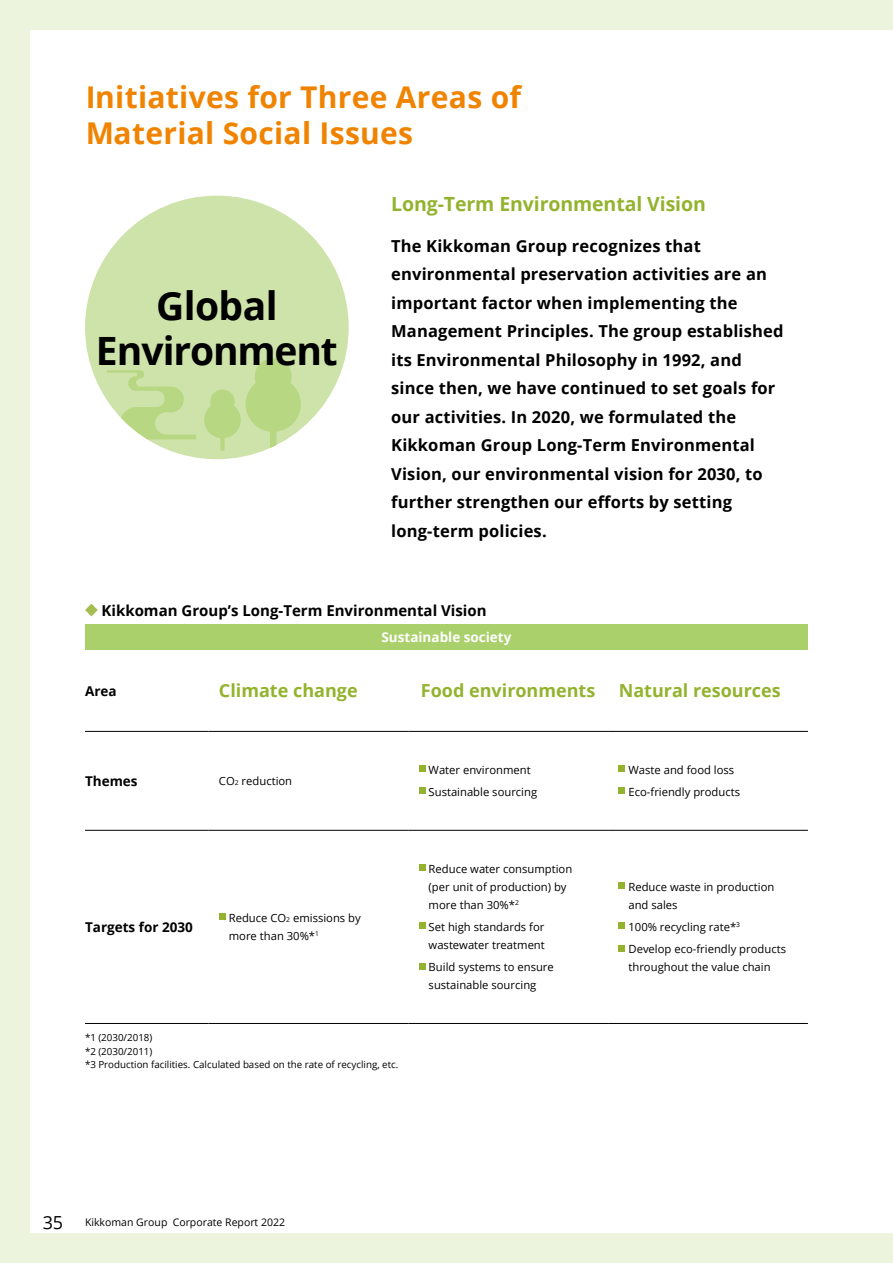
<style>
.page{position:relative;width:893px;height:1263px;background:#fff}
.page>*{position:absolute;margin:0;border:0;box-sizing:border-box;transform-origin:0 0}
.t1{font:700 39px/45px "Open Sans";letter-spacing:-.025em;color:#000;text-align:center}
.t2{font:700 30px/36px "Open Sans";letter-spacing:.01em;color:#f08300}
.t3{font:700 19.5px "Open Sans";letter-spacing:-.005em;color:#93b32e}
.t4{font:700 18px "Open Sans";color:#93b32e}
.t5{font:700 16.5px/28.5px "Open Sans";letter-spacing:.01em;color:#000}
.t6{font:700 15px "Open Sans";color:#000}
.t7{font:700 13.5px "Open Sans";color:#000}
.t8{font:700 13.5px "Open Sans";color:#fff}
.t9{font:11.25px/18px "Open Sans";color:#000}
.t10{font:10.5px "Open Sans";color:#000}
.t11{font:9.75px/13.5px "Open Sans";color:#000}
.s1{font-size:6.75px}
.s2{font-size:18px}
</style>
<div class="page">
<div style="left:85px;top:196px;width:264px;height:263px;background:#cee3aa;border-radius:50%"></div>
<svg style="left:107px;top:370px;width:89px;height:69px"></svg>
<svg style="left:204px;top:358px;width:97px;height:93px"></svg>
<div style="left:0;top:0;width:30px;height:1263px;background:#ecf4de"></div>
<div style="left:30px;top:1233px;width:863px;height:30px;background:#ecf4de"></div>
<div style="left:30px;top:0;width:863px;height:30px;background:#ecf4de"></div>
<svg style="left:85px;top:604px;width:13px;height:12px"></svg>
<div style="left:85px;top:624px;width:723px;height:26px;background:#a9d06b"></div>
<hr style="left:85px;top:731px;width:123px;height:1px;background:#000">
<hr style="left:208px;top:731px;width:200px;height:1px;background:#000">
<hr style="left:408px;top:731px;width:200px;height:1px;background:#000">
<hr style="left:608px;top:731px;width:200px;height:1px;background:#000">
<hr style="left:85px;top:830px;width:123px;height:1px;background:#000">
<hr style="left:208px;top:830px;width:200px;height:1px;background:#000">
<hr style="left:408px;top:830px;width:200px;height:1px;background:#000">
<hr style="left:608px;top:830px;width:200px;height:1px;background:#000">
<hr style="left:85px;top:1023px;width:123px;height:1px;background:#000">
<hr style="left:208px;top:1023px;width:200px;height:1px;background:#000">
<hr style="left:408px;top:1023px;width:200px;height:1px;background:#000">
<hr style="left:608px;top:1023px;width:200px;height:1px;background:#000">
<div style="left:419px;top:765px;width:6px;height:7px;background:#93b32e"></div>
<svg style="left:419px;top:788px;width:6px;height:6px"></svg>
<div style="left:619px;top:765px;width:6px;height:7px;background:#93b32e"></div>
<svg style="left:619px;top:788px;width:6px;height:6px"></svg>
<svg style="left:219px;top:914px;width:6px;height:6px"></svg>
<div style="left:419px;top:864px;width:6px;height:7px;background:#93b32e"></div>
<svg style="left:419px;top:923px;width:6px;height:6px"></svg>
<svg style="left:419px;top:963px;width:6px;height:6px"></svg>
<div style="left:619px;top:882px;width:6px;height:7px;background:#93b32e"></div>
<svg style="left:619px;top:923px;width:6px;height:6px"></svg>
<svg style="left:619px;top:945px;width:6px;height:6px"></svg>
<h2 class="t2" style="left:85px;top:78px;width:438px">Initiatives for Three Areas of<br>Material Social Issues</h2>
<h1 class="t1" style="left:96px;top:282px;width:243px">Global<br>Environment</h1>
<p class="t3" style="left:391px;top:190px;width:316px">Long-Term Environmental Vision</p>
<p class="t5" style="left:391px;top:231px;width:394px">The Kikkoman Group recognizes that environmental preservation activities are an important factor when implementing the Management Principles. The group established its Environmental Philosophy in 1992, and since then, we have continued to set goals for our activities. In 2020, we formulated the Kikkoman Group Long-Term Environmental Vision, our environmental vision for 2030, to further strengthen our efforts by setting long-term policies.</p>
<p class="t6" style="left:102px;top:599px;width:387px">Kikkoman Group’s Long-Term Environmental Vision</p>
<p class="t8" style="left:381px;top:627px;width:131px">Sustainable society</p>
<p class="t7" style="left:85px;top:681px;width:33px">Area</p>
<p class="t4" style="left:219px;top:678px;width:140px">Climate change</p>
<p class="t4" style="left:421px;top:678px;width:176px">Food environments</p>
<p class="t4" style="left:619px;top:678px;width:164px">Natural resources</p>
<p class="t7" style="left:85px;top:771px;width:54px">Themes</p>
<p class="t9" style="left:219px;top:772px;width:75px">CO<span class="s1">2</span> reduction</p>
<p class="t9" style="left:429px;top:758px;width:110px;line-height:22.2px">Water environment<br>Sustainable sourcing</p>
<p class="t9" style="left:628px;top:758px;width:113px;line-height:22.2px">Waste and food loss<br>Eco-friendly products</p>
<p class="t7" style="left:85px;top:918px;width:109px">Targets for 2030</p>
<p class="t9" style="left:229px;top:909px;width:134px">Reduce CO<span class="s1">2</span> emissions by more than 30%*<sup>1</sup></p>
<p class="t11" style="left:85px;top:1031px;width:315px">*1 (2030/2018)<br>*2 (2030/2011)<br>*3 Production facilities. Calculated based on the rate of recycling, etc.</p>
<p class="t9" style="left:429px;top:859px;width:145px">Reduce water consumption (per unit of production) by more than 30%*<sup>2</sup></p>
<p class="t9" style="left:429px;top:918px;width:118px">Set high standards for wastewater treatment</p>
<p class="t9" style="left:429px;top:958px;width:127px">Build systems to ensure sustainable sourcing</p>
<p class="t9" style="left:628px;top:877px;width:147px">Reduce waste in production and sales</p>
<p class="t9" style="left:628px;top:916px;width:159px;line-height:22.2px">100% recycling rate*<sup>3<br></sup>Develop eco-friendly products</p>
<p class="t9" style="left:628px;top:958px;width:144px">throughout the value chain</p>
<p class="t10" style="left:43px;top:1215px;width:244px"><span class="s2">35</span> Kikkoman Group Corporate Report 2022</p>
</div>
